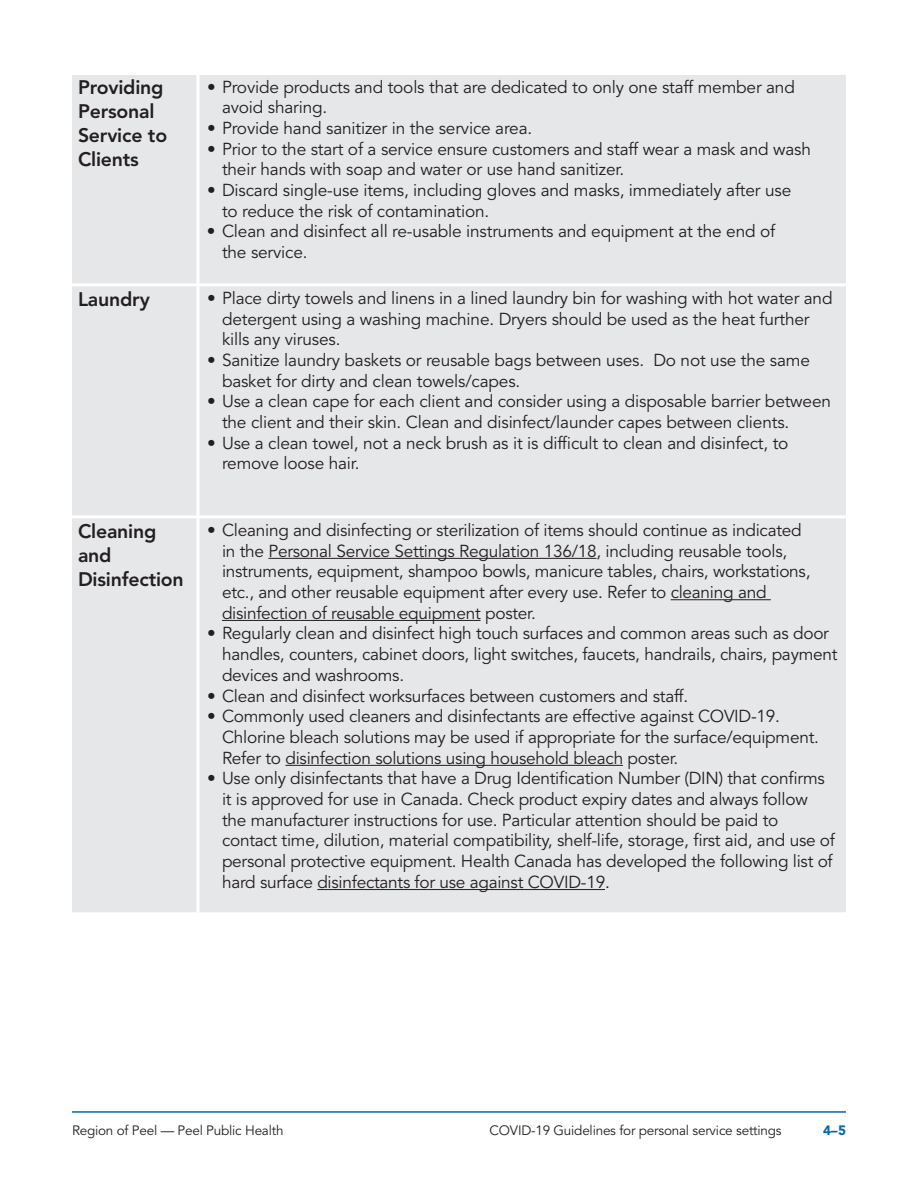
<style>
.page{position:relative;width:918px;height:1188px;background:#fff}
.page>*{position:absolute;margin:0;border:0;box-sizing:border-box;transform-origin:0 0}
.t1{font:800 19.5px/24px "Avenir LT Std";letter-spacing:-.01em;color:#231f20}
.t2{font:17.25px/20.7px "Avenir LT Std";letter-spacing:-.015em;color:#231f20}
.t3{font:13.5px "Avenir LT Std";letter-spacing:-.015em;color:#231f20}
.t4{font:900 13.5px "Avenir LT Std";color:#0166b3}
</style>
<div class="page">
<div style="left:72px;top:75px;width:774px;height:837px;background:#e6e7e9"></div>
<hr style="left:196px;top:75px;width:4px;height:208px;background:#f8f9f9">
<hr style="left:72px;top:283px;width:126px;height:3px;background:#fff">
<hr style="left:198px;top:283px;width:648px;height:3px;background:#fff">
<hr style="left:196px;top:286px;width:4px;height:229px;background:#f6f6f6">
<hr style="left:72px;top:515px;width:126px;height:3px;background:#fff">
<hr style="left:198px;top:515px;width:648px;height:3px;background:#fff">
<hr style="left:196px;top:518px;width:4px;height:394px;background:#f5f6f7">
<hr style="left:268px;top:558px;width:329px;height:1px;background:#231f20">
<hr style="left:671px;top:599px;width:100px;height:1px;background:#231f20">
<hr style="left:222px;top:620px;width:259px;height:1px;background:#231f20">
<hr style="left:285px;top:765px;width:338px;height:1px;background:#231f20">
<hr style="left:317px;top:889px;width:288px;height:1px;background:#231f20">
<hr style="left:72px;top:1111px;width:774px;height:2px;background:#0166b3">
<p class="t1" style="left:78px;top:76px;width:91px">Providing<br>Personal<br>Service to<br>Clients</p>
<p class="t2" style="left:222px;top:77px;width:574px;text-indent:-15px">• Provide products and tools that are dedicated to only one staff member and avoid sharing.</p>
<p class="t2" style="left:207px;top:118px;width:327px">• Provide hand sanitizer in the service area.</p>
<p class="t2" style="left:222px;top:139px;width:590px;text-indent:-15px">• Prior to the start of a service ensure customers and staff wear a mask and wash their hands with soap and water or use hand sanitizer.</p>
<p class="t2" style="left:222px;top:180px;width:571px;text-indent:-15px">• Discard single-use items, including gloves and masks, immediately after use to reduce the risk of contamination.</p>
<p class="t2" style="left:222px;top:222px;width:555px;text-indent:-15px">• Clean and disinfect all re-usable instruments and equipment at the end of the service.</p>
<p class="t1" style="left:78px;top:287px;width:73px">Laundry</p>
<p class="t2" style="left:222px;top:288px;width:612px;text-indent:-15px">• Place dirty towels and linens in a lined laundry bin for washing with hot water and detergent using a washing machine. Dryers should be used as the heat further kills any viruses.</p>
<p class="t2" style="left:222px;top:350px;width:590px;text-indent:-15px">• Sanitize laundry baskets or reusable bags between uses. Do not use the same basket for dirty and clean towels/capes.</p>
<p class="t2" style="left:222px;top:392px;width:611px;text-indent:-15px">• Use a clean cape for each client and consider using a disposable barrier between the client and their skin. Clean and disinfect/launder capes between clients.</p>
<p class="t2" style="left:222px;top:433px;width:568px;text-indent:-15px">• Use a clean towel, not a neck brush as it is difficult to clean and disinfect, to remove loose hair.</p>
<p class="t1" style="left:78px;top:519px;width:107px">Cleaning and<br>Disinfection</p>
<p class="t2" style="left:222px;top:520px;width:590px;text-indent:-15px">• Cleaning and disinfecting or sterilization of items should continue as indicated in the Personal Service Settings Regulation 136/18, including reusable tools, instruments, equipment, shampoo bowls, manicure tables, chairs, workstations, etc., and other reusable equipment after every use. Refer to cleaning and disinfection of reusable equipment poster.</p>
<p class="t2" style="left:222px;top:624px;width:617px;text-indent:-15px">• Regularly clean and disinfect high touch surfaces and common areas such as door handles, counters, cabinet doors, light switches, faucets, handrails, chairs, payment devices and washrooms.</p>
<p class="t2" style="left:207px;top:686px;width:483px">• Clean and disinfect worksurfaces between customers and staff.</p>
<p class="t2" style="left:222px;top:706px;width:598px;text-indent:-15px">• Commonly used cleaners and disinfectants are effective against COVID-19.<br>Chlorine bleach solutions may be used if appropriate for the surface/equipment.<br>Refer to disinfection solutions using household bleach poster.</p>
<p class="t2" style="left:222px;top:769px;width:615px;text-indent:-15px">• Use only disinfectants that have a Drug Identification Number (DIN) that confirms it is approved for use in Canada. Check product expiry dates and always follow the manufacturer instructions for use. Particular attention should be paid to contact time, dilution, material compatibility, shelf-life, storage, first aid, and use of personal protective equipment. Health Canada has developed the following list of hard surface disinfectants for use against COVID-19.</p>
<p class="t3" style="left:72px;top:1123px;width:213px">Region of Peel — Peel Public Health</p>
<p class="t3" style="left:490px;top:1123px;width:294px">COVID-19 Guidelines for personal service settings</p>
<p class="t4" style="left:823px;top:1122px;width:25px">4–5</p>
</div>
